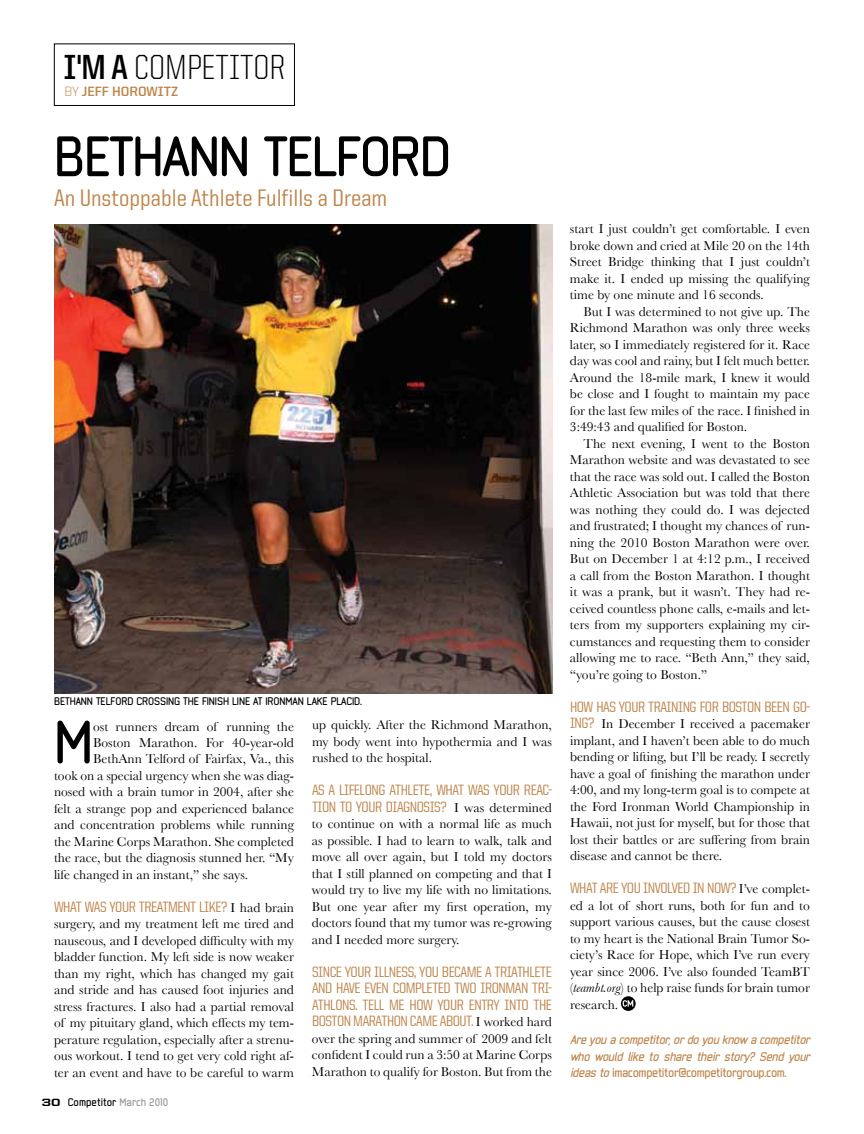
<style>
.page{position:relative;width:864px;height:1134px;background:#fff}
.page>*{position:absolute;margin:0;border:0;box-sizing:border-box;transform-origin:0 0}
.t1{font:700 58.2px "Neutraliser Sans";color:#000}
.t2{font:700 54px "Neutraliser Sans";letter-spacing:-.025em;color:#000}
.t3{font:300 34.95px "United Sans Semi Cond";color:#000}
.t4{font:500 24px "United Sans Semi Cond";color:#bd854c}
.t5{font:500 15px/16.5px "United Sans Semi Cond";letter-spacing:-.03em;color:#bd854c}
.t6{font:13.5px/16.5px "Baskerville";color:#000;text-align:justify}
.t7{font:700 13.5px "United Sans Reg";color:#bd854c}
.t8{font:italic 700 12px/16.5px "Neutraliser Sans";letter-spacing:-.03em;color:#bd854c;text-align:justify}
.t9{font:700 10.5px "Neutraliser Sans";letter-spacing:-.01em;color:#000}
.t10{font:10.5px "Neutraliser Sans Bold Alternate";color:#000}
.s1{font-weight:700}
.s2{font-weight:300}
.s3{font-family:"Baskerville";font-weight:400;font-size:13.5px;color:#000}
.s4{font-family:"United Sans Semi Ext";font-weight:800}
.s5{color:#939598}
.s6{font-family:"United Sans Semi Cond";font-weight:500;font-size:15px;color:#bd854c}
.s7{font-style:italic}
.s8{font-style:normal}
</style>
<div class="page">
<div style="left:54px;top:44px;width:241px;height:62px;border:1px solid #000"></div>
<svg style="left:621px;top:996px;width:15px;height:15px"></svg>
<svg style="left:623px;top:1000px;width:10px;height:7px"></svg>
<img style="left:54px;top:224px;width:498px;height:469px">
<h3 class="t3" style="left:64px;top:49px;width:223px"><span class="s1">I'm a</span> COMPETITOR</h3>
<p class="t7" style="left:64px;top:84px;width:115px"><span class="s2">By</span> JEFF HOROWITZ</p>
<h2 class="t2" style="left:54px;top:126px;width:399px">BETHANN TELFORD</h2>
<h3 class="t4" style="left:54px;top:185px;width:335px">AN UNSTOPPABLE ATHLETE FULFILLS A DREAM</h3>
<p class="t9" style="left:54px;top:696px;width:310px">BETHANN TELFORD CROSSING THE FINISH LINE AT IRONMAN LAKE PLACID.</p>
<h1 class="t1" style="left:54px;top:710px;width:41px">M</h1>
<p class="t6" style="left:93px;top:718px;width:202px">ost runners dream of running the</p>
<p class="t6" style="left:93px;top:734px;width:202px">Boston Marathon. For 40-year-old</p>
<p class="t6" style="left:93px;top:751px;width:202px">BethAnn Telford of Fairfax, Va., this</p>
<p class="t6" style="left:54px;top:767px;width:242px">took on a special urgency when she was diag-</p>
<p class="t6" style="left:54px;top:784px;width:241px">nosed with a brain tumor in 2004, after she</p>
<p class="t6" style="left:54px;top:800px;width:242px">felt a strange pop and experienced balance</p>
<p class="t6" style="left:54px;top:817px;width:242px">and concentration problems while running</p>
<p class="t6" style="left:54px;top:833px;width:242px">the Marine Corps Marathon. She completed</p>
<p class="t6" style="left:54px;top:850px;width:241px">the race, but the diagnosis stunned her. “My</p>
<p class="t6" style="left:54px;top:866px;width:196px">life changed in an instant,” she says.</p>
<p class="t5" style="left:54px;top:899px;width:242px">WHAT WAS YOUR TREATMENT LIKE? <span class="s3">I had brain</span></p>
<p class="t6" style="left:54px;top:916px;width:242px">surgery, and my treatment left me tired and nauseous, and I developed difficulty with my bladder function. My left side is now weaker than my right, which has changed my gait and stride and has caused foot injuries and stress fractures. I also had a partial removal of my pituitary gland, which effects my tem&shy;perature regulation, especially after a strenu&shy;ous workout. I tend to get very cold right af&shy;ter an event and have to be careful to warm</p>
<p class="t10" style="left:42px;top:1097px;width:128px"><span class="s4">30</span> Competitor <span class="s5">March 2010</span></p>
<p class="t6" style="left:312px;top:716px;width:241px">up quickly. After the Richmond Marathon, my body went into hypothermia and I was rushed to the hospital.</p>
<p class="t5" style="left:312px;top:782px;width:241px">AS A LIFELONG ATHLETE, WHAT WAS YOUR REAC-<br>TION TO YOUR DIAGNOSIS? <span class="s3">I was determined</span></p>
<p class="t6" style="left:312px;top:815px;width:242px">to continue on with a normal life as much as possible. I had to learn to walk, talk and move all over again, but I told my doctors that I still planned on competing and that I would try to live my life with no limitations.<br>But one year after my first operation, my doctors found that my tumor was re-growing and I needed more surgery.</p>
<p class="t5" style="left:312px;top:963px;width:242px;text-align:justify">SINCE YOUR ILLNESS, YOU BECAME A TRIATHLETE AND HAVE EVEN COMPLETED TWO IRONMAN TRI-ATHLONS. TELL ME HOW YOUR ENTRY INTO THE BOSTON MARATHON CAME ABOUT. <span class="s3">I worked hard</span></p>
<p class="t6" style="left:312px;top:1030px;width:242px">over the spring and summer of 2009 and felt confident I could run a 3:50 at Marine Corps Marathon to qualify for Boston. But from the</p>
<p class="t6" style="left:570px;top:221px;width:242px">start I just couldn’t get comfortable. I even broke down and cried at Mile 20 on the 14th Street Bridge thinking that I just couldn’t make it. I ended up missing the qualifying time by one minute and 16 seconds.</p>
<p class="t6" style="left:570px;top:303px;width:242px;text-indent:14px">But I was determined to not give up. The Richmond Marathon was only three weeks later, so I immediately registered for it. Race day was cool and rainy, but I felt much better.<br>Around the 18-mile mark, I knew it would be close and I fought to maintain my pace for the last few miles of the race. I finished in 3:49:43 and qualified for Boston.</p>
<p class="t6" style="left:570px;top:435px;width:242px;text-indent:14px">The next evening, I went to the Boston Marathon website and was devastated to see that the race was sold out. I called the Boston Athletic Association but was told that there was nothing they could do. I was dejected and frustrated; I thought my chances of run&shy;ning the 2010 Boston Marathon were over.<br>But on December 1 at 4:12 p.m., I received a call from the Boston Marathon. I thought it was a prank, but it wasn’t. They had re&shy;ceived countless phone calls, e-mails and let&shy;ters from my supporters explaining my cir&shy;cumstances and requesting them to consider allowing me to race. “Beth Ann,” they said, “you’re going to Boston.” </p>
<p class="t5" style="left:570px;top:698px;width:241px">HOW HAS YOUR TRAINING FOR BOSTON BEEN GO-</p>
<p class="t6" style="left:570px;top:716px;width:242px"><span class="s6">ING?</span> In December I received a pacemaker implant, and I haven’t been able to do much bending or lifting, but I’ll be ready. I secretly have a goal of finishing the marathon under 4:00, and my long-term goal is to compete at the Ford Ironman World Championship in Hawaii, not just for myself, but for those that lost their battles or are suffering from brain disease and cannot be there. </p>
<p class="t5" style="left:570px;top:880px;width:242px">WHAT ARE YOU INVOLVED IN NOW? <span class="s3">I’ve complet-</span></p>
<p class="t6" style="left:570px;top:897px;width:242px">ed a lot of short runs, both for fun and to support various causes, but the cause closest to my heart is the National Brain Tumor So&shy;ciety’s Race for Hope, which I’ve run every year since 2006. I’ve also founded TeamBT (<span class="s7">teambt.org</span>) to help raise funds for brain tumor research.</p>
<p class="t8" style="left:570px;top:1031px;width:241px">Are you a competitor, or do you know a competitor who would like to share their story? Send your ideas to <span class="s8">IMACOMPETITOR@COMPETITORGROUP.COM.</span></p>
</div>
